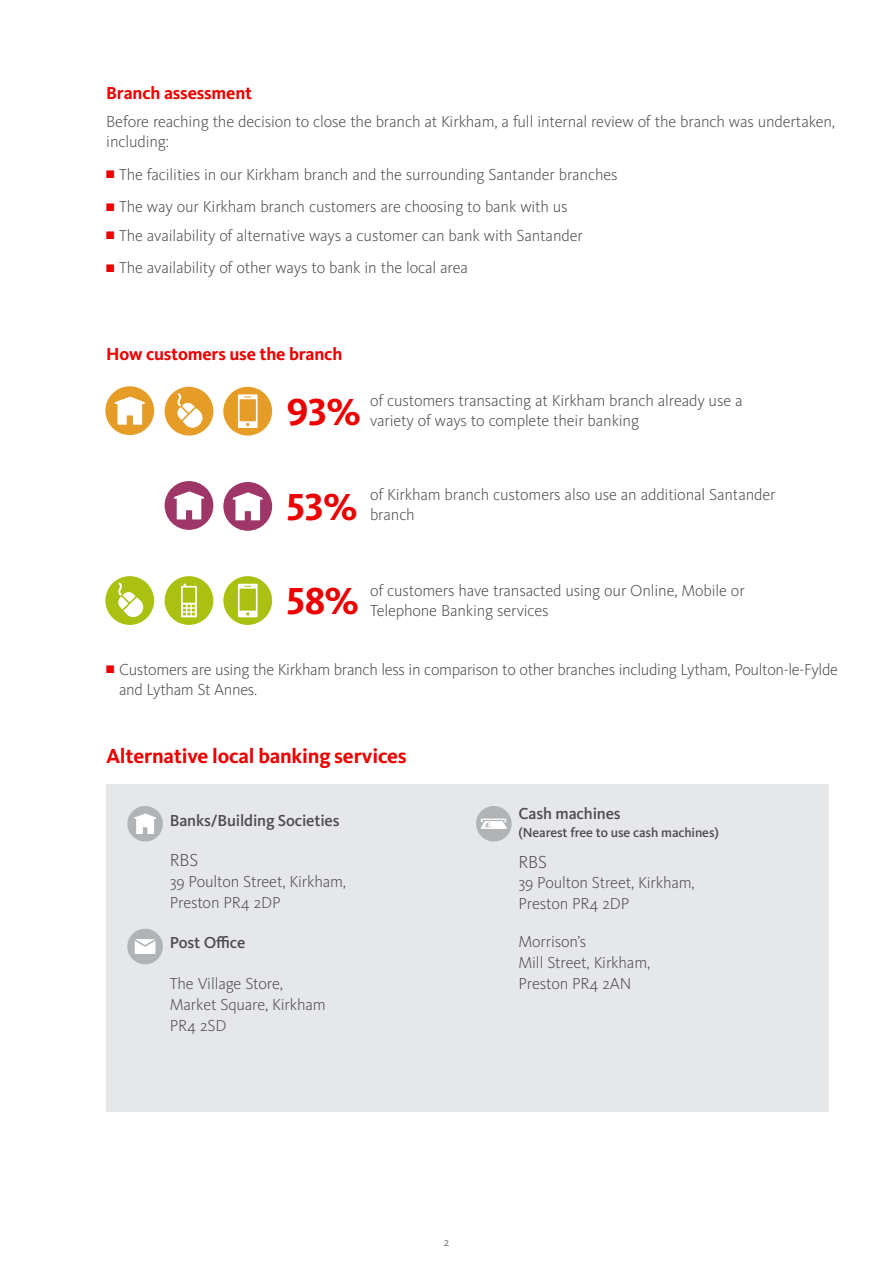
<style>
.page{position:relative;width:893px;height:1263px;background:#fff}
.page>*{position:absolute;margin:0;border:0;box-sizing:border-box;transform-origin:0 0}
.t1{font:700 39px "Kievit OT";color:#ec0000}
.t2{font:700 21px "Kievit OT";letter-spacing:-.01em;color:#ec0000}
.t3{font:700 18px "Kievit OT";letter-spacing:-.01em;color:#ec0000}
.t4{font:300 18px "Kievit OT";letter-spacing:-.01em;color:#4d4d4f}
.t5{font:300 16.5px/21px "Kievit OT";letter-spacing:-.01em;color:#4d4d4f}
.t6{font:500 16.5px "Kievit OT";letter-spacing:-.01em;color:#4d4d4f}
.t7{font:500 13.5px "Kievit OT";letter-spacing:-.01em;color:#4d4d4f}
.t8{font:300 12px "Kievit OT";color:#4d4d4f}
.s1{color:#ec0000}
</style>
<div class="page">
<div style="left:106px;top:785px;width:723px;height:327px;background:#e6e7e8"></div>
<div style="left:476px;top:806px;width:36px;height:35px;background:#b1b4b6;border-radius:50%"></div>
<svg style="left:480px;top:818px;width:27px;height:11px"></svg>
<div style="left:127px;top:806px;width:36px;height:35px;background:#b1b4b6;border-radius:50%"></div>
<svg style="left:134px;top:813px;width:22px;height:21px"></svg>
<div style="left:127px;top:929px;width:36px;height:35px;background:#b1b4b6;border-radius:50%"></div>
<svg style="left:135px;top:939px;width:20px;height:15px"></svg>
<div style="left:223px;top:576px;width:49px;height:49px;background:#abc111;border-radius:50%"></div>
<svg style="left:238px;top:584px;width:20px;height:33px"></svg>
<div style="left:165px;top:481px;width:48px;height:49px;background:#9e3667;border-radius:50%"></div>
<svg style="left:174px;top:491px;width:30px;height:28px"></svg>
<div style="left:223px;top:482px;width:49px;height:49px;background:#9e3667;border-radius:50%"></div>
<svg style="left:233px;top:492px;width:30px;height:28px"></svg>
<div style="left:105px;top:386px;width:49px;height:49px;background:#e59d27;border-radius:50%"></div>
<svg style="left:115px;top:397px;width:30px;height:28px"></svg>
<div style="left:223px;top:387px;width:49px;height:49px;background:#e59d27;border-radius:50%"></div>
<svg style="left:238px;top:394px;width:20px;height:34px"></svg>
<div style="left:165px;top:387px;width:48px;height:49px;background:#e59d27;border-radius:50%"></div>
<svg style="left:177px;top:393px;width:26px;height:35px"></svg>
<div style="left:165px;top:576px;width:48px;height:49px;background:#abc111;border-radius:50%"></div>
<svg style="left:181px;top:584px;width:16px;height:33px"></svg>
<div style="left:105px;top:576px;width:49px;height:49px;background:#abc111;border-radius:50%"></div>
<svg style="left:118px;top:582px;width:25px;height:35px"></svg>
<p class="t3" style="left:106px;top:83px;width:147px">Branch assessment</p>
<p class="t5" style="left:106px;top:112px;width:730px;line-height:19.8px">Before reaching the decision to close the branch at Kirkham, a full internal review of the branch was undertaken, including:</p>
<p class="t5" style="left:106px;top:164px;width:513px"><span class="s1">■</span> The facilities in our Kirkham branch and the surrounding Santander branches</p>
<p class="t5" style="left:106px;top:197px;width:463px"><span class="s1">■</span> The way our Kirkham branch customers are choosing to bank with us</p>
<p class="t5" style="left:106px;top:225px;width:478px"><span class="s1">■</span> The availability of alternative ways a customer can bank with Santander</p>
<p class="t5" style="left:106px;top:258px;width:363px"><span class="s1">■</span> The availability of other ways to bank in the local area</p>
<p class="t3" style="left:106px;top:343px;width:238px">How customers use the branch</p>
<h1 class="t1" style="left:287px;top:389px;width:75px">93%</h1>
<p class="t5" style="left:370px;top:391px;width:374px">of customers transacting at Kirkham branch already use a</p>
<p class="t5" style="left:370px;top:410px;width:271px">variety of ways to complete their banking</p>
<h1 class="t1" style="left:287px;top:484px;width:72px">53%</h1>
<p class="t5" style="left:370px;top:485px;width:407px;line-height:19.8px">of Kirkham branch customers also use an additional Santander branch</p>
<h1 class="t1" style="left:287px;top:578px;width:73px">58%</h1>
<p class="t5" style="left:370px;top:581px;width:376px;line-height:19.8px">of customers have transacted using our Online, Mobile or<br>Telephone Banking services</p>
<p class="t5" style="left:119px;top:660px;width:720px;line-height:19.8px;text-indent:-13px"><span class="s1">■</span> Customers are using the Kirkham branch less in comparison to other branches including Lytham, Poulton-le-Fylde and Lytham St Annes.</p>
<p class="t2" style="left:106px;top:743px;width:302px">Alternative local banking services</p>
<p class="t6" style="left:170px;top:811px;width:171px">Banks/Building Societies</p>
<p class="t4" style="left:170px;top:850px;width:30px">RBS</p>
<p class="t5" style="left:170px;top:872px;width:178px">39 Poulton Street, Kirkham,<br>Preston PR4 2DP</p>
<p class="t6" style="left:170px;top:933px;width:77px">Post Office</p>
<p class="t5" style="left:170px;top:973px;width:157px">The Village Store,<br>Market Square, Kirkham<br>PR4 2SD</p>
<p class="t6" style="left:518px;top:804px;width:104px">Cash machines</p>
<p class="t7" style="left:518px;top:825px;width:202px">(Nearest free to use cash machines)</p>
<p class="t4" style="left:518px;top:852px;width:30px">RBS</p>
<p class="t5" style="left:518px;top:872px;width:178px">39 Poulton Street, Kirkham,<br>Preston PR4 2DP</p>
<p class="t5" style="left:518px;top:931px;width:133px">Morrison’s<br>Mill Street, Kirkham,<br>Preston PR4 2AN</p>
<p class="t8" style="left:444px;top:1235px;width:7px">2</p>
</div>
